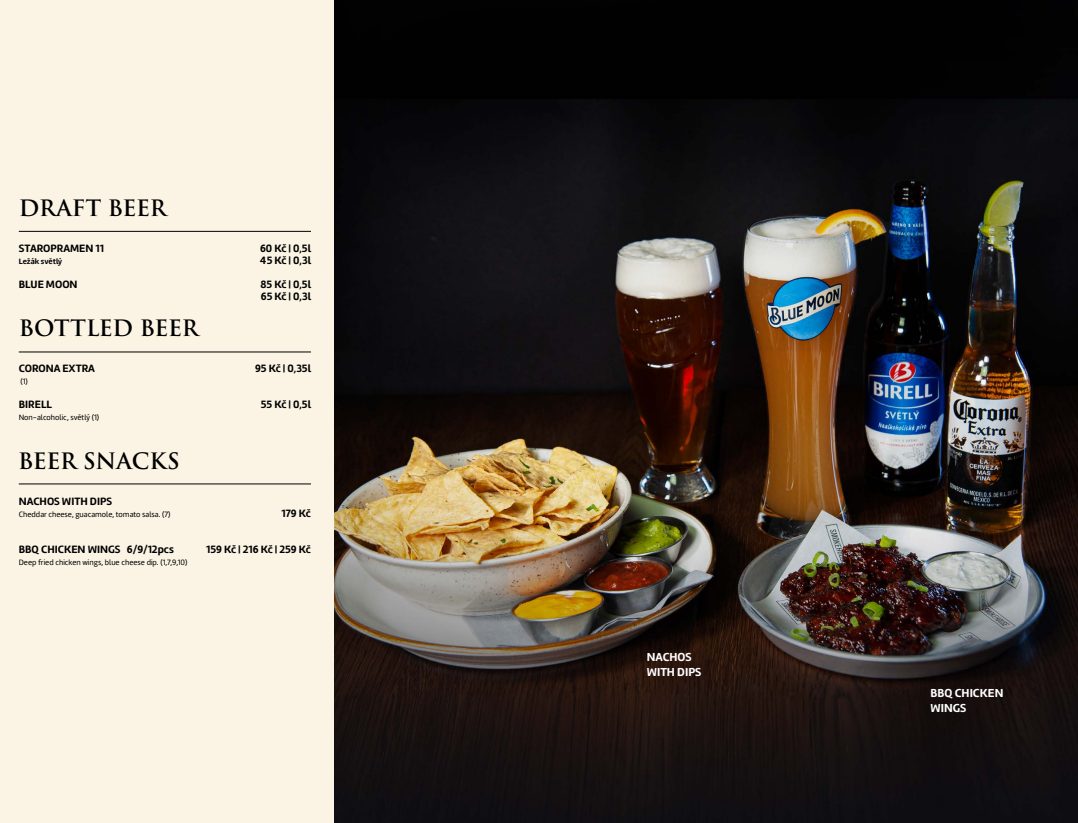
<style>
.page{position:relative;width:1078px;height:823px;background:#fff}
.page>*{position:absolute;margin:0;border:0;box-sizing:border-box;transform-origin:0 0}
.t1{font:600 22px "Trajan Pro 3";letter-spacing:-.01em;color:#000}
.t2{font:700 12px/14.4px "Amelia Rounded";color:#fff}
.t3{font:700 11px/12px "Amelia Rounded";color:#000}
.t4{font:8px "Amelia Rounded Regular";color:#000}
.t5{font:700 8px "Amelia Rounded";color:#000}
</style>
<div class="page">
<div style="left:0;top:0;width:334px;height:822px;background:#fbf4e5"></div>
<hr style="left:19px;top:231px;width:292px;height:1px;background:#000">
<hr style="left:19px;top:351px;width:292px;height:1px;background:#000">
<hr style="left:19px;top:483px;width:292px;height:1px;background:#000">
<img style="left:334px;top:0;width:199px;height:822px">
<img style="left:533px;top:0;width:544px;height:822px">
<h1 class="t1" style="left:19px;top:192px;width:149px">DRAFT BEER</h1>
<p class="t3" style="left:19px;top:242px;width:87px">STAROPRAMEN 11</p>
<p class="t5" style="left:19px;top:256px;width:45px">Ležák světlý</p>
<p class="t3" style="left:19px;top:278px;width:60px">BLUE MOON</p>
<h1 class="t1" style="left:19px;top:312px;width:181px">BOTTLED BEER</h1>
<p class="t3" style="left:19px;top:362px;width:78px">CORONA EXTRA</p>
<p class="t4" style="left:20px;top:376px;width:9px">(1)</p>
<p class="t3" style="left:19px;top:398px;width:35px">BIRELL</p>
<p class="t4" style="left:19px;top:412px;width:82px">Non-alcoholic, světlý (1)</p>
<h1 class="t1" style="left:18px;top:444px;width:163px">BEER SNACKS</h1>
<p class="t3" style="left:260px;top:242px;width:53px">60 Kč | 0,5l<br>45 Kč | 0,3l</p>
<p class="t3" style="left:260px;top:278px;width:52px">85 Kč | 0,5l<br>65 Kč | 0,3l</p>
<p class="t3" style="left:255px;top:362px;width:57px">95 Kč | 0,35l</p>
<p class="t3" style="left:261px;top:398px;width:52px">55 Kč | 0,5l</p>
<p class="t3" style="left:19px;top:494px;width:95px">NACHOS WITH DIPS</p>
<p class="t4" style="left:19px;top:508px;width:153px">Cheddar cheese, guacamole, tomato salsa. (7)</p>
<p class="t3" style="left:19px;top:542px;width:156px">BBQ CHICKEN WINGS 6/9/12pcs</p>
<p class="t4" style="left:19px;top:556px;width:170px">Deep fried chicken wings, blue cheese dip. (1,7,9,10)</p>
<p class="t3" style="left:281px;top:506px;width:31px">179 Kč</p>
<p class="t3" style="left:206px;top:542px;width:106px">159 Kč | 216 Kč | 259 Kč</p>
<p class="t2" style="left:646px;top:649px;width:56px">NACHOS<br>WITH DIPS</p>
<p class="t2" style="left:930px;top:685px;width:74px">BBQ CHICKEN<br>WINGS</p>
</div>
